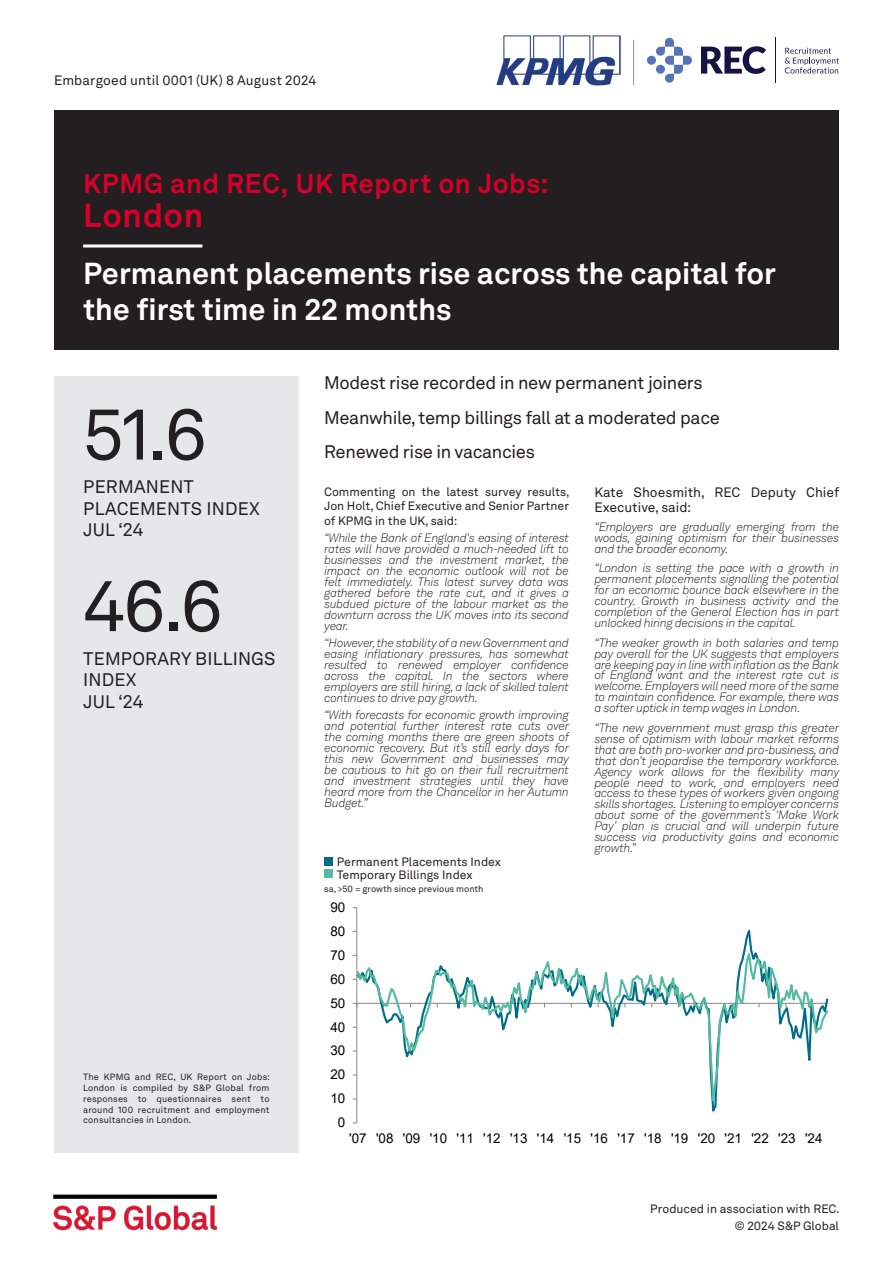
<style>
.page{position:relative;width:893px;height:1263px;background:#fff}
.page>*{position:absolute;margin:0;border:0;box-sizing:border-box;transform-origin:0 0}
.Graphic_figure{font:72px "Akkurat LL";color:#231f20}
.t1{font:700 33px "Akkurat LL";letter-spacing:.02em;color:#d6002a}
.Headline_rev{font:700 30px/36px "Akkurat LL";color:#fff}
.t2{font:700 27px "Akkurat LL";letter-spacing:.02em;color:#d6002a}
.Key_findings{font:18px "Akkurat LL";letter-spacing:-.02em;color:#231f20}
.Graphic_text{font:18px/21.6px "Akkurat LL";letter-spacing:.01em;color:#231f20}
.Graphic_month{font:18px "Akkurat LL";letter-spacing:.01em;color:#231f20}
.t3{font:13.5px "Arial";color:#000}
.Comment{font:13.5px/14.4px "Akkurat LL";color:#231f20}
.Embargo{font:13.5px "Akkurat LL";letter-spacing:.01em;color:#231f20}
.Body_copy_2{font:italic 300 12px/10.9px "Akkurat LL";letter-spacing:-.02em;color:#231f20;text-align:justify}
.Body_copy_2-2{font:12px/14.4px "Akkurat LL";color:#231f20;text-align:justify}
.Chart_title{font:12px "Akkurat LL";color:#231f20}
.Boiler{font:9px/10.8px "Akkurat LL";letter-spacing:.02em;color:#231f20;text-align:justify}
.Axis_title{font:9px "Akkurat LL";color:#231f20}
</style>
<div class="page">
<img style="left:53px;top:1194px;width:164px;height:37px">
<div style="left:54px;top:111px;width:785px;height:239px;background:#231f20"></div>
<hr style="left:356px;top:908px;width:1px;height:215px;background:#868686">
<svg style="left:357px;top:943px;width:472px;height:180px"></svg>
<img style="left:496px;top:35px;width:124px;height:50px">
<svg style="left:701px;top:46px;width:65px;height:28px"></svg>
<hr style="left:775px;top:38px;width:1px;height:45px;background:#131444">
<svg style="left:785px;top:48px;width:54px;height:25px"></svg>
<div style="left:647px;top:56px;width:9px;height:9px;background:#5573b8;border-radius:50%"></div>
<svg style="left:656px;top:38px;width:36px;height:45px"></svg>
<hr style="left:633px;top:40px;width:1px;height:45px;background:#939598">
<hr style="left:83px;top:244px;width:119px;height:3px;background:#fff">
<div style="left:54px;top:376px;width:245px;height:776px;background:#e6e7e9"></div>
<div style="left:324px;top:870px;width:9px;height:8px;background:#54baa0"></div>
<div style="left:324px;top:857px;width:9px;height:8px;background:#006d89"></div>
<p class="Embargo" style="left:54px;top:70px;width:264px">Embargoed until 0001 (UK) 8 August 2024</p>
<p class="t2" style="left:83px;top:163px;width:467px">KPMG and REC, UK Report on Jobs:</p>
<p class="t1" style="left:83px;top:190px;width:122px">London</p>
<p class="Headline_rev" style="left:83px;top:254px;width:694px">Permanent placements rise across the capital for the first time in 22 months</p>
<p class="Graphic_figure" style="left:83px;top:381px;width:126px">51.6</p>
<p class="Graphic_text" style="left:83px;top:475px;width:178px">PERMANENT<br>PLACEMENTS INDEX</p>
<p class="Graphic_month" style="left:83px;top:517px;width:62px">JUL ‘24</p>
<p class="Graphic_figure" style="left:83px;top:552px;width:141px">46.6</p>
<p class="Graphic_text" style="left:83px;top:647px;width:194px">TEMPORARY BILLINGS<br>INDEX</p>
<p class="Graphic_month" style="left:83px;top:688px;width:62px">JUL ‘24</p>
<p class="Boiler" style="left:83px;top:1071px;width:188px">The KPMG and REC, UK Report on Jobs:<br>London is compiled by S&amp;P Global from responses to questionnaires sent to around 100 recruitment and employment consultancies in London.</p>
<p class="Key_findings" style="left:324px;top:370px;width:380px">Modest rise recorded in new permanent joiners</p>
<p class="Key_findings" style="left:324px;top:404px;width:397px">Meanwhile, temp billings fall at a moderated pace</p>
<p class="Key_findings" style="left:324px;top:438px;width:212px">Renewed rise in vacancies</p>
<p class="Body_copy_2-2" style="left:324px;top:484px;width:247px">Commenting on the latest survey results, Jon Holt, Chief Executive and Senior Partner of KPMG in the UK, said:</p>
<p class="Body_copy_2" style="left:324px;top:532px;width:246px">“While the Bank of England's easing of interest rates will have provided a much-needed lift to businesses and the investment market, the impact on the economic outlook will not be felt immediately. This latest survey data was gathered before the rate cut, and it gives a subdued picture of the labour market as the downturn across the UK moves into its second year.</p>
<p class="Body_copy_2" style="left:324px;top:637px;width:246px">“However, the stability of a new Government and easing inflationary pressures, has somewhat resulted to renewed employer confidence across the capital. In the sectors where employers are still hiring, a lack of skilled talent continues to drive pay growth.</p>
<p class="Body_copy_2" style="left:324px;top:709px;width:246px">“With forecasts for economic growth improving and potential further interest rate cuts over the coming months there are green shoots of economic recovery. But it’s still early days for this new Government and businesses may be cautious to hit go on their full recruitment and investment strategies until they have heard more from the Chancellor in her Autumn Budget.”</p>
<p class="Chart_title" style="left:337px;top:853px;width:166px">Permanent Placements Index</p>
<p class="Chart_title" style="left:337px;top:866px;width:137px">Temporary Billings Index</p>
<p class="Axis_title" style="left:324px;top:882px;width:161px">sa, &gt;50 = growth since previous month</p>
<p class="t3" style="left:330px;top:898px;width:16px">90</p>
<p class="t3" style="left:330px;top:922px;width:16px">80</p>
<p class="t3" style="left:330px;top:946px;width:16px">70</p>
<p class="t3" style="left:330px;top:970px;width:16px">60</p>
<p class="t3" style="left:330px;top:993px;width:16px">50</p>
<p class="t3" style="left:330px;top:1017px;width:16px">40</p>
<p class="t3" style="left:330px;top:1041px;width:16px">30</p>
<p class="t3" style="left:330px;top:1065px;width:16px">20</p>
<p class="t3" style="left:330px;top:1089px;width:16px">10</p>
<p class="t3" style="left:338px;top:1113px;width:9px">0</p>
<p class="Comment" style="left:594px;top:485px;width:246px">Kate Shoesmith, REC Deputy Chief<br>Executive, said:</p>
<p class="Body_copy_2" style="left:594px;top:521px;width:246px">“Employers are gradually emerging from the woods, gaining optimism for their businesses and the broader economy.</p>
<p class="Body_copy_2" style="left:594px;top:562px;width:246px">“London is setting the pace with a growth in permanent placements signalling the potential for an economic bounce back elsewhere in the country. Growth in business activity and the completion of the General Election has in part unlocked hiring decisions in the capital.</p>
<p class="Body_copy_2" style="left:594px;top:637px;width:246px">“The weaker growth in both salaries and temp pay overall for the UK suggests that employers are keeping pay in line with inflation as the Bank of England want and the interest rate cut is welcome. Employers will need more of the same to maintain confidence. For example, there was a softer uptick in temp wages in London.</p>
<p class="Body_copy_2" style="left:594px;top:722px;width:247px">“The new government must grasp this greater sense of optimism with labour market reforms that are both pro-worker and pro-business, and that don’t jeopardise the temporary workforce.<br>Agency work allows for the flexibility many people need to work, and employers need access to these types of workers given ongoing skills shortages. Listening to employer concerns about some of the government’s ‘Make Work Pay’ plan is crucial and will underpin future success via productivity gains and economic growth.”</p>
<p class="t3" style="left:349px;top:1129px;width:475px">'07 '08 '09 '10 '11 '12 '13 '14 '15 '16 '17 '18 '19 '20 '21 '22 '23 '24</p>
<p class="Body_copy_2-2" style="left:650px;top:1201px;width:191px">Produced in association with REC.</p>
<p class="Body_copy_2-2" style="left:735px;top:1218px;width:106px">© 2024 S&amp;P Global</p>
</div>
